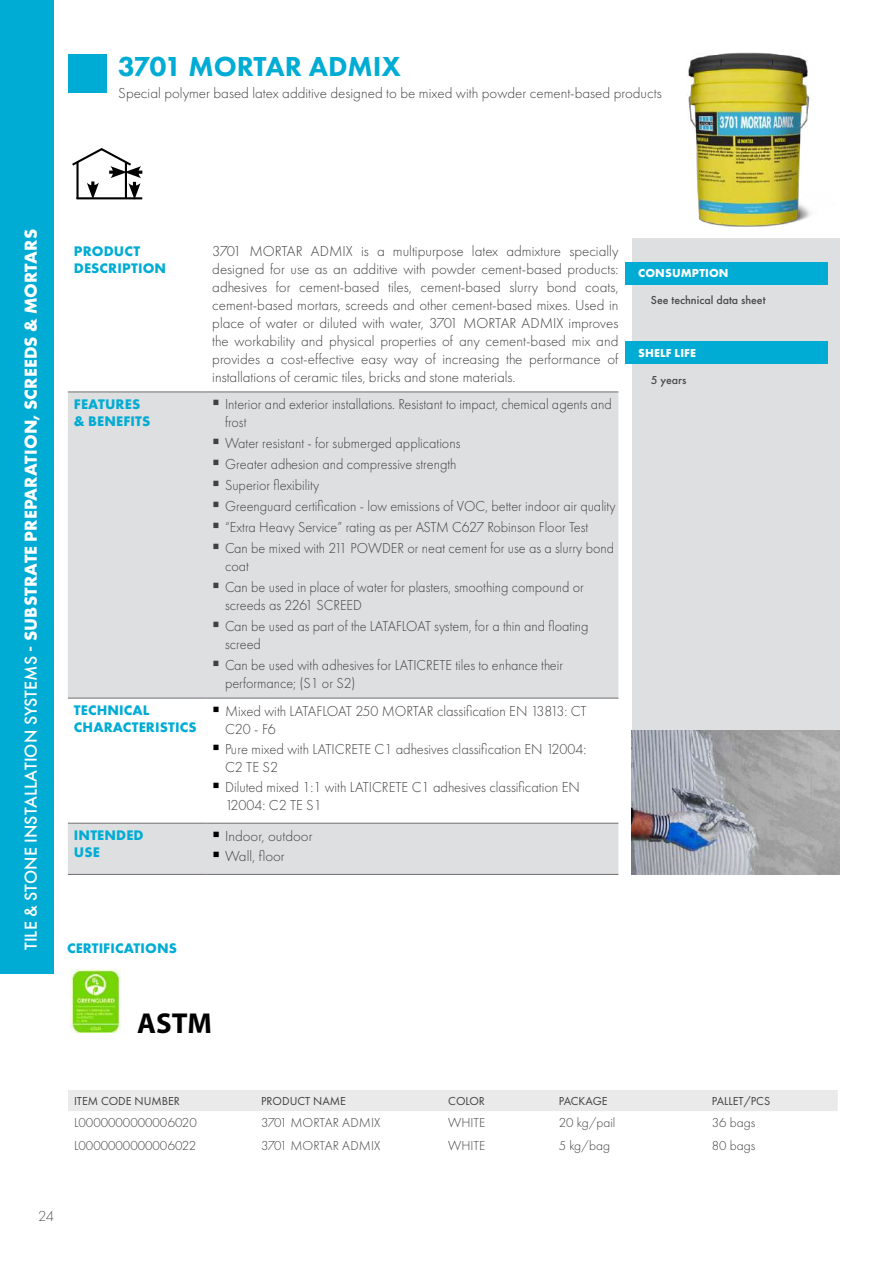
<style>
.page{position:relative;width:893px;height:1263px;background:#fff}
.page>*{position:absolute;margin:0;border:0;box-sizing:border-box;transform-origin:0 0}
.t1{font:700 28.95px "Myriad Pro";color:#000}
.t2{font:800 28.5px "Futura PT";color:#00acd4}
.t3{font:700 18px "Futura PT";letter-spacing:.01em;color:#fff}
.t4{font:300 15.15px "Futura PT";color:#58595b}
.t5{font:300 15px/18px "Futura PT";color:#414042}
.t6{font:300 15px/21px "Futura PT";color:#414042;scale:.95 1}
.t7{font:700 14.4px/17.2px "Futura PT";letter-spacing:.01em;color:#00acd4}
.t8{font:300 13.5px "Futura PT";color:#414042}
.t9{font:12px "Futura PT";color:#414042}
.t10{font:500 12px "Futura PT";color:#4b4b4d}
.t11{font:700 12px "Futura PT";letter-spacing:.01em;color:#fff}
.s1{font-weight:500}
</style>
<div class="page">
<div style="left:68px;top:54px;width:38px;height:38px;background:#00acd4"></div>
<div style="left:0;top:0;width:54px;height:974px;background:#00acd4"></div>
<div style="left:632px;top:239px;width:207px;height:552px;background:#dedfe0"></div>
<div style="left:625px;top:341px;width:202px;height:22px;background:#00acd4"></div>
<div style="left:625px;top:262px;width:202px;height:23px;background:#00acd4"></div>
<img style="left:687px;top:52px;width:124px;height:175px">
<div style="left:68px;top:393px;width:550px;height:481px;background:#dedfe0"></div>
<svg style="left:68px;top:699px;width:550px;height:124px"></svg>
<hr style="left:68px;top:392px;width:138px;height:1px;background:#6d6e71">
<hr style="left:206px;top:392px;width:412px;height:1px;background:#6d6e71">
<hr style="left:68px;top:698px;width:138px;height:1px;background:#6d6e71">
<hr style="left:206px;top:698px;width:412px;height:1px;background:#6d6e71">
<hr style="left:68px;top:823px;width:138px;height:1px;background:#6d6e71">
<hr style="left:68px;top:874px;width:138px;height:1px;background:#6d6e71">
<hr style="left:206px;top:823px;width:412px;height:1px;background:#6d6e71">
<hr style="left:206px;top:874px;width:412px;height:1px;background:#6d6e71">
<div style="left:68px;top:1090px;width:770px;height:21px;background:#eaeaeb"></div>
<img style="left:71px;top:969px;width:49px;height:64px">
<img style="left:632px;top:730px;width:207px;height:145px">
<svg style="left:72px;top:148px;width:70px;height:52px"></svg>
<svg style="left:214px;top:400px;width:5px;height:5px"></svg>
<svg style="left:214px;top:439px;width:5px;height:5px"></svg>
<svg style="left:214px;top:460px;width:5px;height:5px"></svg>
<svg style="left:214px;top:481px;width:5px;height:5px"></svg>
<svg style="left:214px;top:502px;width:5px;height:5px"></svg>
<svg style="left:214px;top:523px;width:5px;height:5px"></svg>
<svg style="left:214px;top:544px;width:5px;height:5px"></svg>
<svg style="left:214px;top:583px;width:5px;height:5px"></svg>
<svg style="left:214px;top:622px;width:5px;height:5px"></svg>
<svg style="left:214px;top:661px;width:5px;height:5px"></svg>
<svg style="left:214px;top:706px;width:5px;height:6px"></svg>
<svg style="left:214px;top:744px;width:5px;height:6px"></svg>
<svg style="left:214px;top:782px;width:5px;height:6px"></svg>
<svg style="left:214px;top:831px;width:5px;height:6px"></svg>
<svg style="left:214px;top:851px;width:5px;height:6px"></svg>
<h2 class="t2" style="left:118px;top:48px;width:284px">3701 MORTAR ADMIX</h2>
<p class="t5" style="left:118px;top:84px;width:545px">Special polymer based latex additive designed to be mixed with powder cement-based products</p>
<p class="t3" style="left:19px;top:950px;width:723px;rotate:-90deg"><span class="s1">TILE &amp; STONE INSTALLATION SYSTEMS -</span> SUBSTRATE PREPARATION, SCREEDS &amp; MORTARS</p>
<p class="t7" style="left:74px;top:242px;width:94px">PRODUCT<br>DESCRIPTION</p>
<p class="t5" style="left:212px;top:242px;width:408px;text-align:justify">3701 MORTAR ADMIX is a multipurpose latex admixture specially designed for use as an additive with powder cement-based products: adhesives for cement-based tiles, cement-based slurry bond coats, cement-based mortars, screeds and other cement-based mixes. Used in place of water or diluted with water, 3701 MORTAR ADMIX improves the workability and physical properties of any cement-based mix and provides a cost-effective easy way of increasing the performance of installations of ceramic tiles, bricks and stone materials.</p>
<p class="t7" style="left:74px;top:395px;width:78px">FEATURES &amp; BENEFITS</p>
<p class="t6" style="left:225px;top:395px;width:409px;line-height:18px">Interior and exterior installations. Resistant to impact, chemical agents and frost</p>
<p class="t6" style="left:225px;top:433px;width:413px">Water resistant - for submerged applications<br>Greater adhesion and compressive strength<br>Superior flexibility<br>Greenguard certification - low emissions of VOC, better indoor air quality “Extra Heavy Service” rating as per ASTM C627 Robinson Floor Test<br>Can be mixed with 211 POWDER or neat cement for use as a slurry bond</p>
<p class="t6" style="left:225px;top:556px;width:379px">coat<br>Can be used in place of water for plasters, smoothing compound or</p>
<p class="t6" style="left:225px;top:595px;width:384px">screeds as 2261 SCREED<br>Can be used as part of the LATAFLOAT system, for a thin and floating</p>
<p class="t6" style="left:225px;top:634px;width:357px">screed<br>Can be used with adhesives for LATICRETE tiles to enhance their</p>
<p class="t6" style="left:225px;top:673px;width:139px">performance; (S1 or S2)</p>
<p class="t7" style="left:74px;top:701px;width:124px">TECHNICAL<br>CHARACTERISTICS</p>
<p class="t5" style="left:225px;top:702px;width:363px">Mixed with LATAFLOAT 250 MORTAR classification EN 13813: CT<br>C20 - F6</p>
<p class="t5" style="left:225px;top:740px;width:363px">Pure mixed with LATICRETE C1 adhesives classification EN 12004:<br>C2 TE S2</p>
<p class="t5" style="left:225px;top:778px;width:356px">Diluted mixed 1:1 with LATICRETE C1 adhesives classification EN<br>12004: C2 TE S1</p>
<p class="t7" style="left:74px;top:826px;width:71px">INTENDED<br>USE</p>
<p class="t5" style="left:225px;top:826px;width:89px;line-height:20.1px">Indoor, outdoor<br>Wall, floor</p>
<p class="t11" style="left:638px;top:266px;width:92px">CONSUMPTION</p>
<p class="t10" style="left:651px;top:293px;width:116px">See technical data sheet</p>
<p class="t11" style="left:638px;top:346px;width:59px">SHELF LIFE</p>
<p class="t10" style="left:651px;top:373px;width:37px">5 years</p>
<p class="t7" style="left:67px;top:939px;width:111px">CERTIFICATIONS</p>
<h1 class="t1" style="left:137px;top:1004px;width:76px">ASTM</h1>
<p class="t9" style="left:74px;top:1094px;width:107px">ITEM CODE NUMBER</p>
<p class="t9" style="left:261px;top:1094px;width:86px">PRODUCT NAME</p>
<p class="t9" style="left:448px;top:1094px;width:38px">COLOR</p>
<p class="t9" style="left:559px;top:1094px;width:50px">PACKAGE</p>
<p class="t9" style="left:712px;top:1094px;width:60px">PALLET/PCS</p>
<p class="t8" style="left:74px;top:1115px;width:124px">L0000000000006020</p>
<p class="t8" style="left:261px;top:1115px;width:121px">3701 MORTAR ADMIX</p>
<p class="t8" style="left:448px;top:1115px;width:39px">WHITE</p>
<p class="t8" style="left:559px;top:1115px;width:58px">20 kg/pail</p>
<p class="t8" style="left:712px;top:1115px;width:45px">36 bags</p>
<p class="t8" style="left:74px;top:1137px;width:124px">L0000000000006022</p>
<p class="t8" style="left:261px;top:1137px;width:121px">3701 MORTAR ADMIX</p>
<p class="t8" style="left:448px;top:1137px;width:39px">WHITE</p>
<p class="t8" style="left:559px;top:1137px;width:53px">5 kg/bag</p>
<p class="t8" style="left:712px;top:1137px;width:45px">80 bags</p>
<p class="t4" style="left:38px;top:1208px;width:17px">24</p>
</div>
